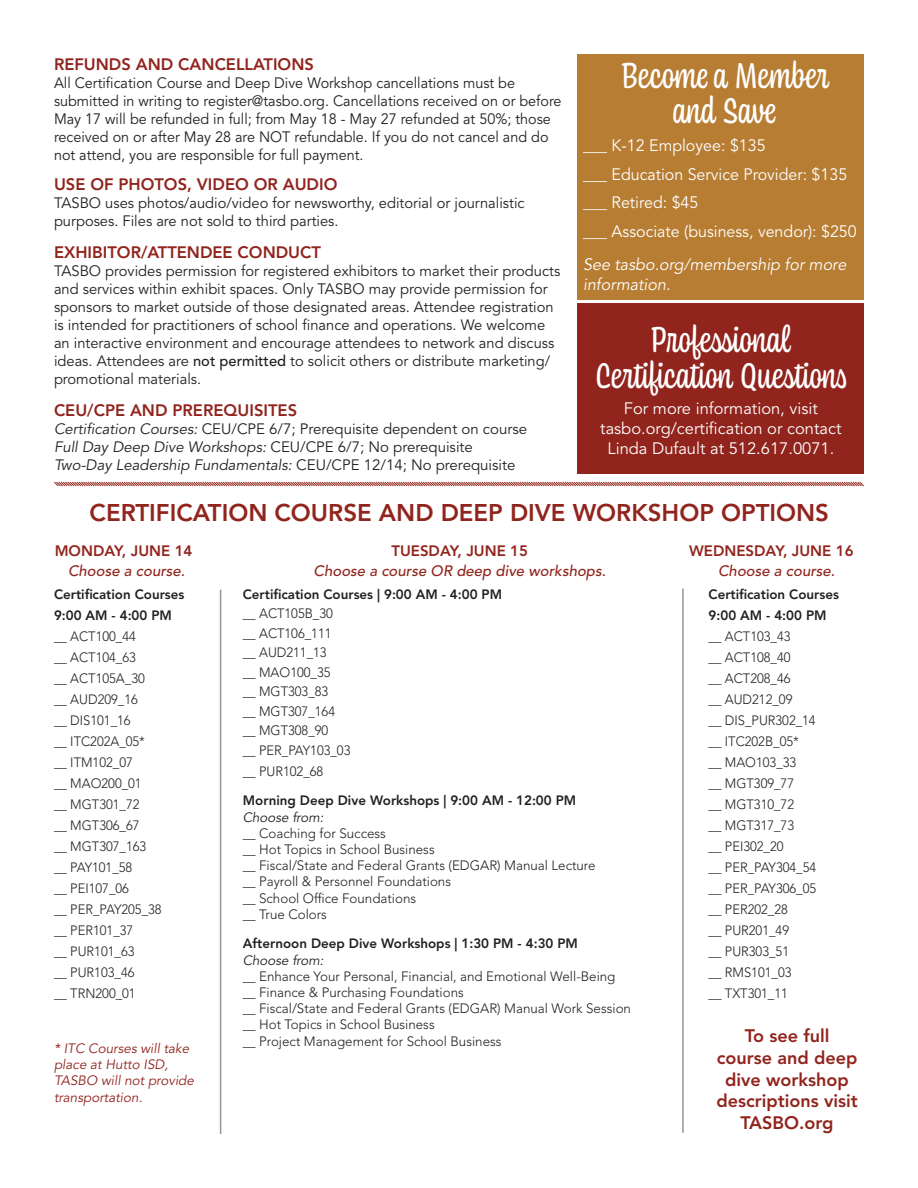
<style>
.page{position:relative;width:918px;height:1188px;background:#fff}
.page>*{position:absolute;margin:0;border:0;box-sizing:border-box;transform-origin:0 0}
.t1{font:37.5px/36px "Coniferous";color:#fff;text-align:center}
.t2{font:800 24px "Avenir LT Std";color:#91241d}
.t3{font:800 18px/21.6px "Avenir LT Std";color:#91241d;text-align:center}
.t4{font:16.5px/19.8px "Avenir LT Std";color:#fff;text-align:center}
.t5{font:800 16.5px "Avenir LT Std";color:#91241d}
.t6{font:italic 16.5px/19.8px "Avenir LT Std";color:#fff}
.t7{font:15px/18px "Avenir LT Std";color:#231f20}
.t8{font:15px/18px "Avenir LT Std";color:#231f20;scale:.96 1}
.t9{font:italic 15px "Avenir LT Std";color:#231f20}
.t10{font:italic 500 15px "Avenir LT Std";color:#91241d}
.t11{font:800 15px "Avenir LT Std";color:#91241d}
.t12{font:300 13.5px "Avenir LT Std";color:#231f20;scale:.96 1}
.t13{font:800 13.5px/21px "Avenir LT Std";color:#231f20}
.t14{font:italic 13.5px/16.2px "Avenir LT Std";color:#91241d}
.t15{font:italic 13.5px "Avenir LT Std";color:#231f20}
.s1{font-weight:500}
.s2{font-style:italic}
.s3{font-style:normal}
</style>
<div class="page">
<hr style="left:682px;top:588px;width:2px;height:545px;background:#939598">
<div style="left:578px;top:54px;width:286px;height:245px;background:#b77d33"></div>
<div style="left:578px;top:303px;width:286px;height:171px;background:#91241d"></div>
<svg style="left:54px;top:481px;width:810px;height:6px"></svg>
<hr style="left:220px;top:590px;width:1px;height:544px;background:#939598">
<p class="t5" style="left:54px;top:54px;width:261px">REFUNDS AND CANCELLATIONS</p>
<p class="t8" style="left:54px;top:74px;width:530px">All Certification Course and Deep Dive Workshop cancellations must be submitted in writing to register@tasbo.org. Cancellations received on or before May 17 will be refunded in full; from May 18 - May 27 refunded at 50%; those received on or after May 28 are NOT refundable. If you do not cancel and do not attend, you are responsible for full payment.</p>
<p class="t5" style="left:54px;top:175px;width:285px">USE OF PHOTOS, VIDEO OR AUDIO</p>
<p class="t7" style="left:54px;top:194px;width:472px">TASBO uses photos/audio/video for newsworthy, editorial or journalistic purposes. Files are not sold to third parties.</p>
<p class="t5" style="left:54px;top:242px;width:269px">EXHIBITOR/ATTENDEE CONDUCT</p>
<p class="t7" style="left:54px;top:262px;width:508px">TASBO provides permission for registered exhibitors to market their products and services within exhibit spaces. Only TASBO may provide permission for sponsors to market outside of those designated areas. Attendee registration is intended for practitioners of school finance and operations. We welcome an interactive environment and encourage attendees to network and discuss ideas. Attendees are <span class="s1">not permitted</span> to solicit others or distribute marketing/ promotional materials.</p>
<p class="t5" style="left:54px;top:400px;width:245px">CEU/CPE AND PREREQUISITES</p>
<p class="t7" style="left:54px;top:420px;width:475px"><span class="s2">Certification Courses:</span> CEU/CPE 6/7; Prerequisite dependent on course</p>
<p class="t9" style="left:54px;top:438px;width:420px">Full Day Deep Dive Workshops: <span class="s3">CEU/CPE 6/7; No prerequisite</span></p>
<p class="t9" style="left:54px;top:456px;width:463px">Two-Day Leadership Fundamentals: <span class="s3">CEU/CPE 12/14; No prerequisite</span></p>
<p class="t1" style="left:620px;top:56px;width:212px">Become a Member</p>
<p class="t1" style="left:674px;top:91px;width:104px">and Save</p>
<p class="t4" style="left:583px;top:136px;width:184px">___ K-12 Employee: $135</p>
<p class="t4" style="left:583px;top:165px;width:266px">___ Education Service Provider: $135</p>
<p class="t4" style="left:583px;top:193px;width:117px">___ Retired: $45</p>
<p class="t4" style="left:583px;top:222px;width:275px">___ Associate (business, vendor): $250</p>
<p class="t6" style="left:583px;top:255px;width:265px">See tasbo.org/membership for more information.</p>
<p class="t1" style="left:595px;top:320px;width:253px">Professional<br>Certification Questions</p>
<p class="t4" style="left:624px;top:399px;width:195px">For more information, visit</p>
<p class="t4" style="left:600px;top:419px;width:243px">tasbo.org/certification or contact<br>Linda Dufault at 512.617.0071.</p>
<p class="t2" style="left:90px;top:498px;width:741px">CERTIFICATION COURSE AND DEEP DIVE WORKSHOP OPTIONS</p>
<p class="t11" style="left:55px;top:542px;width:139px">MONDAY, JUNE 14</p>
<p class="t10" style="left:68px;top:562px;width:119px">Choose a course.</p>
<p class="t13" style="left:54px;top:584px;width:132px">Certification Courses<br>9:00 AM - 4:00 PM</p>
<p class="t12" style="left:54px;top:628px;width:87px">__ ACT100_44</p>
<p class="t12" style="left:54px;top:649px;width:87px">__ ACT104_63</p>
<p class="t12" style="left:54px;top:670px;width:96px">__ ACT105A_30</p>
<p class="t12" style="left:54px;top:691px;width:89px">__ AUD209_16</p>
<p class="t12" style="left:54px;top:712px;width:81px">__ DIS101_16</p>
<p class="t12" style="left:54px;top:733px;width:96px">__ ITC202A_05*</p>
<p class="t12" style="left:54px;top:754px;width:84px">__ ITM102_07</p>
<p class="t12" style="left:54px;top:775px;width:93px">__ MAO200_01</p>
<p class="t12" style="left:54px;top:796px;width:91px">__ MGT301_72</p>
<p class="t12" style="left:54px;top:817px;width:91px">__ MGT306_67</p>
<p class="t12" style="left:54px;top:838px;width:98px">__ MGT307_163</p>
<p class="t12" style="left:54px;top:859px;width:83px">__ PAY101_58</p>
<p class="t12" style="left:54px;top:880px;width:80px">__ PEI107_06</p>
<p class="t12" style="left:54px;top:901px;width:114px">__ PER_PAY205_38</p>
<p class="t12" style="left:54px;top:922px;width:84px">__ PER101_37</p>
<p class="t12" style="left:54px;top:943px;width:85px">__ PUR101_63</p>
<p class="t12" style="left:54px;top:964px;width:85px">__ PUR103_46</p>
<p class="t12" style="left:54px;top:985px;width:87px">__ TRN200_01</p>
<p class="t14" style="left:54px;top:1041px;width:142px">* ITC Courses will take place at Hutto ISD,<br>TASBO will not provide transportation.</p>
<p class="t11" style="left:391px;top:542px;width:138px">TUESDAY, JUNE 15</p>
<p class="t10" style="left:314px;top:562px;width:294px">Choose a course OR deep dive workshops.</p>
<p class="t13" style="left:243px;top:584px;width:261px">Certification Courses | 9:00 AM - 4:00 PM</p>
<p class="t12" style="left:243px;top:606px;width:95px">__ ACT105B_30</p>
<p class="t12" style="left:243px;top:625px;width:94px">__ ACT106_111</p>
<p class="t12" style="left:243px;top:645px;width:89px">__ AUD211_13</p>
<p class="t12" style="left:243px;top:664px;width:93px">__ MAO100_35</p>
<p class="t12" style="left:243px;top:684px;width:91px">__ MGT303_83</p>
<p class="t12" style="left:243px;top:703px;width:98px">__ MGT307_164</p>
<p class="t12" style="left:243px;top:723px;width:91px">__ MGT308_90</p>
<p class="t12" style="left:243px;top:742px;width:114px">__ PER_PAY103_03</p>
<p class="t12" style="left:243px;top:763px;width:85px">__ PUR102_68</p>
<p class="t13" style="left:243px;top:790px;width:335px">Morning Deep Dive Workshops | 9:00 AM - 12:00 PM</p>
<p class="t15" style="left:243px;top:809px;width:82px">Choose from:</p>
<p class="t12" style="left:243px;top:825px;width:151px">__ Coaching for Success</p>
<p class="t12" style="left:243px;top:841px;width:201px">__ Hot Topics in School Business</p>
<p class="t12" style="left:243px;top:858px;width:369px">__ Fiscal/State and Federal Grants (EDGAR) Manual Lecture</p>
<p class="t12" style="left:243px;top:874px;width:218px">__ Payroll &amp; Personnel Foundations</p>
<p class="t12" style="left:243px;top:890px;width:182px">__ School Office Foundations</p>
<p class="t12" style="left:243px;top:906px;width:89px">__ True Colors</p>
<p class="t13" style="left:243px;top:933px;width:337px">Afternoon Deep Dive Workshops | 1:30 PM - 4:30 PM</p>
<p class="t15" style="left:243px;top:952px;width:82px">Choose from:</p>
<p class="t12" style="left:243px;top:968px;width:390px">__ Enhance Your Personal, Financial, and Emotional Well-Being</p>
<p class="t12" style="left:243px;top:985px;width:232px">__ Finance &amp; Purchasing Foundations</p>
<p class="t12" style="left:243px;top:1001px;width:406px">__ Fiscal/State and Federal Grants (EDGAR) Manual Work Session</p>
<p class="t12" style="left:243px;top:1017px;width:201px">__ Hot Topics in School Business</p>
<p class="t12" style="left:243px;top:1033px;width:271px">__ Project Management for School Business</p>
<p class="t11" style="left:689px;top:542px;width:166px">WEDNESDAY, JUNE 16</p>
<p class="t10" style="left:718px;top:562px;width:119px">Choose a course.</p>
<p class="t13" style="left:709px;top:584px;width:132px">Certification Courses<br>9:00 AM - 4:00 PM</p>
<p class="t12" style="left:709px;top:628px;width:87px">__ ACT103_43</p>
<p class="t12" style="left:709px;top:649px;width:87px">__ ACT108_40</p>
<p class="t12" style="left:709px;top:670px;width:87px">__ ACT208_46</p>
<p class="t12" style="left:709px;top:691px;width:89px">__ AUD212_09</p>
<p class="t12" style="left:709px;top:712px;width:113px">__ DIS_PUR302_14</p>
<p class="t12" style="left:709px;top:733px;width:96px">__ ITC202B_05*</p>
<p class="t12" style="left:709px;top:754px;width:93px">__ MAO103_33</p>
<p class="t12" style="left:709px;top:775px;width:91px">__ MGT309_77</p>
<p class="t12" style="left:709px;top:796px;width:91px">__ MGT310_72</p>
<p class="t12" style="left:709px;top:817px;width:91px">__ MGT317_73</p>
<p class="t12" style="left:709px;top:838px;width:80px">__ PEI302_20</p>
<p class="t12" style="left:709px;top:859px;width:114px">__ PER_PAY304_54</p>
<p class="t12" style="left:709px;top:880px;width:114px">__ PER_PAY306_05</p>
<p class="t12" style="left:709px;top:901px;width:84px">__ PER202_28</p>
<p class="t12" style="left:709px;top:922px;width:85px">__ PUR201_49</p>
<p class="t12" style="left:709px;top:943px;width:85px">__ PUR303_51</p>
<p class="t12" style="left:709px;top:964px;width:88px">__ RMS101_03</p>
<p class="t12" style="left:709px;top:985px;width:84px">__ TXT301_11</p>
<p class="t3" style="left:716px;top:1025px;width:143px">To see full course and deep dive workshop descriptions visit</p>
<p class="t3" style="left:741px;top:1112px;width:94px">TASBO.org</p>
</div>
